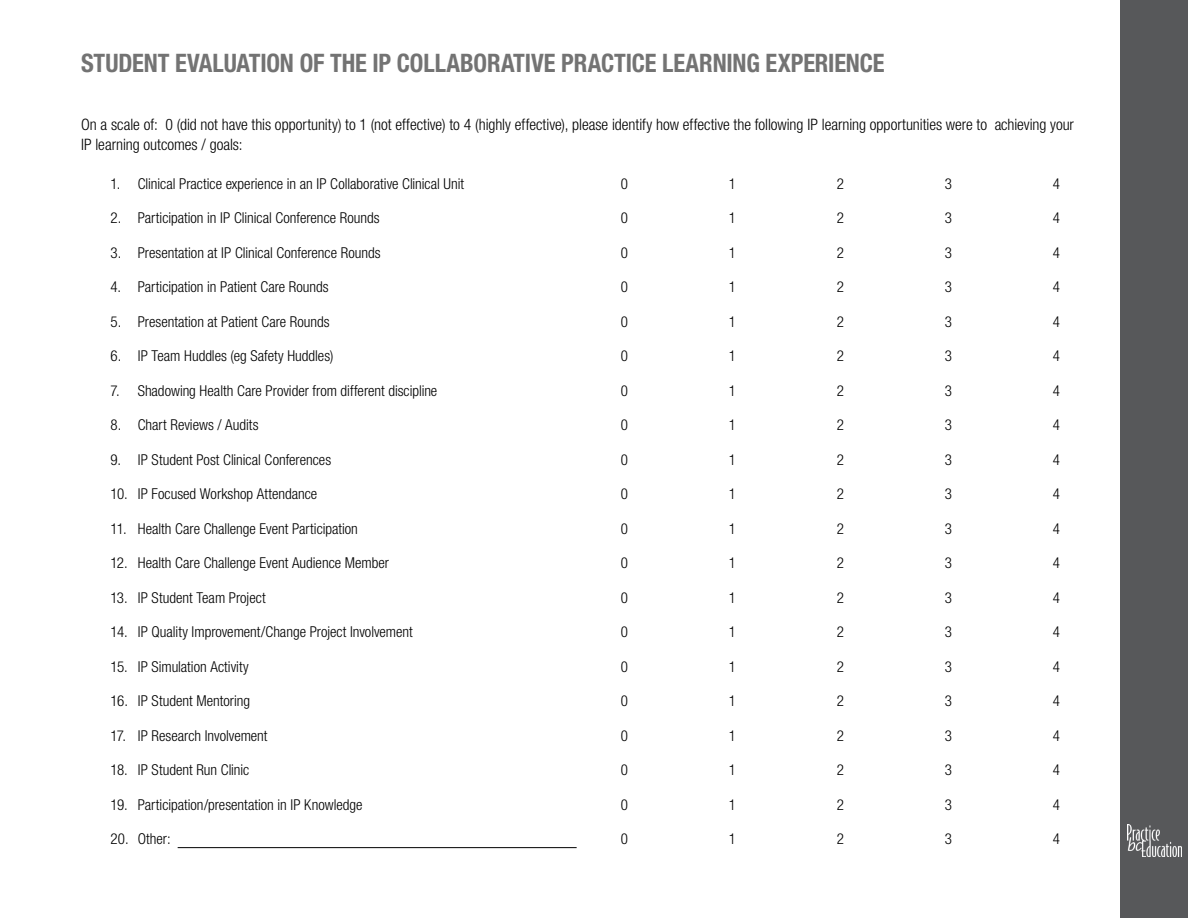
<style>
.page{position:relative;width:1188px;height:918px;background:#fff}
.page>*{position:absolute;margin:0;border:0;box-sizing:border-box;transform-origin:0 0}
.t1{font:700 condensed 25.5px "Helvetica Neue LT Std";letter-spacing:-.005em;color:#737373;scale:.96 1}
.t2{font:300 condensed 15.75px/20.2px "Helvetica Neue LT Std";color:#000}
.t3{font:300 condensed 15px "Helvetica Neue LT Std";color:#000}
</style>
<div class="page">
<div style="left:1120px;top:0;width:68px;height:918px;background:#57585a"></div>
<img style="left:1127px;top:825px;width:54px;height:31px">
<hr style="left:178px;top:847px;width:399px;height:1px;background:#000">
<p class="t1" style="left:81px;top:48px;width:838px">STUDENT EVALUATION OF THE IP COLLABORATIVE PRACTICE LEARNING EXPERIENCE</p>
<p class="t2" style="left:81px;top:114px;width:995px">On a scale of: 0 (did not have this opportunity) to 1 (not effective) to 4 (highly effective), please identify how effective the following IP learning opportunities were to achieving your<br>IP learning outcomes / goals:</p>
<p class="t3" style="left:111px;top:175px;width:355px">1. Clinical Practice experience in an IP Collaborative Clinical Unit</p>
<p class="t3" style="left:621px;top:175px;width:9px">0</p>
<p class="t3" style="left:729px;top:175px;width:9px">1</p>
<p class="t3" style="left:837px;top:175px;width:9px">2</p>
<p class="t3" style="left:945px;top:175px;width:9px">3</p>
<p class="t3" style="left:1053px;top:175px;width:9px">4</p>
<p class="t3" style="left:111px;top:209px;width:271px">2. Participation in IP Clinical Conference Rounds</p>
<p class="t3" style="left:621px;top:209px;width:9px">0</p>
<p class="t3" style="left:729px;top:209px;width:9px">1</p>
<p class="t3" style="left:837px;top:209px;width:9px">2</p>
<p class="t3" style="left:945px;top:209px;width:9px">3</p>
<p class="t3" style="left:1053px;top:209px;width:9px">4</p>
<p class="t3" style="left:111px;top:244px;width:272px">3. Presentation at IP Clinical Conference Rounds</p>
<p class="t3" style="left:621px;top:244px;width:9px">0</p>
<p class="t3" style="left:729px;top:244px;width:9px">1</p>
<p class="t3" style="left:837px;top:244px;width:9px">2</p>
<p class="t3" style="left:945px;top:244px;width:9px">3</p>
<p class="t3" style="left:1053px;top:244px;width:9px">4</p>
<p class="t3" style="left:111px;top:278px;width:220px">4. Participation in Patient Care Rounds</p>
<p class="t3" style="left:621px;top:278px;width:9px">0</p>
<p class="t3" style="left:729px;top:278px;width:9px">1</p>
<p class="t3" style="left:837px;top:278px;width:9px">2</p>
<p class="t3" style="left:945px;top:278px;width:9px">3</p>
<p class="t3" style="left:1053px;top:278px;width:9px">4</p>
<p class="t3" style="left:111px;top:313px;width:221px">5. Presentation at Patient Care Rounds</p>
<p class="t3" style="left:621px;top:313px;width:9px">0</p>
<p class="t3" style="left:729px;top:313px;width:9px">1</p>
<p class="t3" style="left:837px;top:313px;width:9px">2</p>
<p class="t3" style="left:945px;top:313px;width:9px">3</p>
<p class="t3" style="left:1053px;top:313px;width:9px">4</p>
<p class="t3" style="left:111px;top:347px;width:224px">6. IP Team Huddles (eg Safety Huddles)</p>
<p class="t3" style="left:621px;top:347px;width:9px">0</p>
<p class="t3" style="left:729px;top:347px;width:9px">1</p>
<p class="t3" style="left:837px;top:347px;width:9px">2</p>
<p class="t3" style="left:945px;top:347px;width:9px">3</p>
<p class="t3" style="left:1053px;top:347px;width:9px">4</p>
<p class="t3" style="left:111px;top:382px;width:328px">7. Shadowing Health Care Provider from different discipline</p>
<p class="t3" style="left:621px;top:382px;width:9px">0</p>
<p class="t3" style="left:729px;top:382px;width:9px">1</p>
<p class="t3" style="left:837px;top:382px;width:9px">2</p>
<p class="t3" style="left:945px;top:382px;width:9px">3</p>
<p class="t3" style="left:1053px;top:382px;width:9px">4</p>
<p class="t3" style="left:111px;top:416px;width:149px">8. Chart Reviews / Audits</p>
<p class="t3" style="left:621px;top:416px;width:9px">0</p>
<p class="t3" style="left:729px;top:416px;width:9px">1</p>
<p class="t3" style="left:837px;top:416px;width:9px">2</p>
<p class="t3" style="left:945px;top:416px;width:9px">3</p>
<p class="t3" style="left:1053px;top:416px;width:9px">4</p>
<p class="t3" style="left:111px;top:451px;width:222px">9. IP Student Post Clinical Conferences</p>
<p class="t3" style="left:621px;top:451px;width:9px">0</p>
<p class="t3" style="left:729px;top:451px;width:9px">1</p>
<p class="t3" style="left:837px;top:451px;width:9px">2</p>
<p class="t3" style="left:945px;top:451px;width:9px">3</p>
<p class="t3" style="left:1053px;top:451px;width:9px">4</p>
<p class="t3" style="left:111px;top:485px;width:208px">10. IP Focused Workshop Attendance</p>
<p class="t3" style="left:621px;top:485px;width:9px">0</p>
<p class="t3" style="left:729px;top:485px;width:9px">1</p>
<p class="t3" style="left:837px;top:485px;width:9px">2</p>
<p class="t3" style="left:945px;top:485px;width:9px">3</p>
<p class="t3" style="left:1053px;top:485px;width:9px">4</p>
<p class="t3" style="left:111px;top:520px;width:249px">11. Health Care Challenge Event Participation</p>
<p class="t3" style="left:621px;top:520px;width:9px">0</p>
<p class="t3" style="left:729px;top:520px;width:9px">1</p>
<p class="t3" style="left:837px;top:520px;width:9px">2</p>
<p class="t3" style="left:945px;top:520px;width:9px">3</p>
<p class="t3" style="left:1053px;top:520px;width:9px">4</p>
<p class="t3" style="left:111px;top:554px;width:280px">12. Health Care Challenge Event Audience Member</p>
<p class="t3" style="left:621px;top:554px;width:9px">0</p>
<p class="t3" style="left:729px;top:554px;width:9px">1</p>
<p class="t3" style="left:837px;top:554px;width:9px">2</p>
<p class="t3" style="left:945px;top:554px;width:9px">3</p>
<p class="t3" style="left:1053px;top:554px;width:9px">4</p>
<p class="t3" style="left:111px;top:589px;width:157px">13. IP Student Team Project</p>
<p class="t3" style="left:621px;top:589px;width:9px">0</p>
<p class="t3" style="left:729px;top:589px;width:9px">1</p>
<p class="t3" style="left:837px;top:589px;width:9px">2</p>
<p class="t3" style="left:945px;top:589px;width:9px">3</p>
<p class="t3" style="left:1053px;top:589px;width:9px">4</p>
<p class="t3" style="left:111px;top:623px;width:304px">14. IP Quality Improvement/Change Project Involvement</p>
<p class="t3" style="left:621px;top:623px;width:9px">0</p>
<p class="t3" style="left:729px;top:623px;width:9px">1</p>
<p class="t3" style="left:837px;top:623px;width:9px">2</p>
<p class="t3" style="left:945px;top:623px;width:9px">3</p>
<p class="t3" style="left:1053px;top:623px;width:9px">4</p>
<p class="t3" style="left:111px;top:658px;width:140px">15. IP Simulation Activity</p>
<p class="t3" style="left:621px;top:658px;width:9px">0</p>
<p class="t3" style="left:729px;top:658px;width:9px">1</p>
<p class="t3" style="left:837px;top:658px;width:9px">2</p>
<p class="t3" style="left:945px;top:658px;width:9px">3</p>
<p class="t3" style="left:1053px;top:658px;width:9px">4</p>
<p class="t3" style="left:111px;top:692px;width:141px">16. IP Student Mentoring</p>
<p class="t3" style="left:621px;top:692px;width:9px">0</p>
<p class="t3" style="left:729px;top:692px;width:9px">1</p>
<p class="t3" style="left:837px;top:692px;width:9px">2</p>
<p class="t3" style="left:945px;top:692px;width:9px">3</p>
<p class="t3" style="left:1053px;top:692px;width:9px">4</p>
<p class="t3" style="left:111px;top:727px;width:158px">17. IP Research Involvement</p>
<p class="t3" style="left:621px;top:727px;width:9px">0</p>
<p class="t3" style="left:729px;top:727px;width:9px">1</p>
<p class="t3" style="left:837px;top:727px;width:9px">2</p>
<p class="t3" style="left:945px;top:727px;width:9px">3</p>
<p class="t3" style="left:1053px;top:727px;width:9px">4</p>
<p class="t3" style="left:111px;top:761px;width:140px">18. IP Student Run Clinic</p>
<p class="t3" style="left:621px;top:761px;width:9px">0</p>
<p class="t3" style="left:729px;top:761px;width:9px">1</p>
<p class="t3" style="left:837px;top:761px;width:9px">2</p>
<p class="t3" style="left:945px;top:761px;width:9px">3</p>
<p class="t3" style="left:1053px;top:761px;width:9px">4</p>
<p class="t3" style="left:111px;top:796px;width:254px">19. Participation/presentation in IP Knowledge</p>
<p class="t3" style="left:621px;top:796px;width:9px">0</p>
<p class="t3" style="left:729px;top:796px;width:9px">1</p>
<p class="t3" style="left:837px;top:796px;width:9px">2</p>
<p class="t3" style="left:945px;top:796px;width:9px">3</p>
<p class="t3" style="left:1053px;top:796px;width:9px">4</p>
<p class="t3" style="left:111px;top:830px;width:62px">20. Other:</p>
<p class="t3" style="left:621px;top:830px;width:9px">0</p>
<p class="t3" style="left:729px;top:830px;width:9px">1</p>
<p class="t3" style="left:837px;top:830px;width:9px">2</p>
<p class="t3" style="left:945px;top:830px;width:9px">3</p>
<p class="t3" style="left:1053px;top:830px;width:9px">4</p>
</div>
